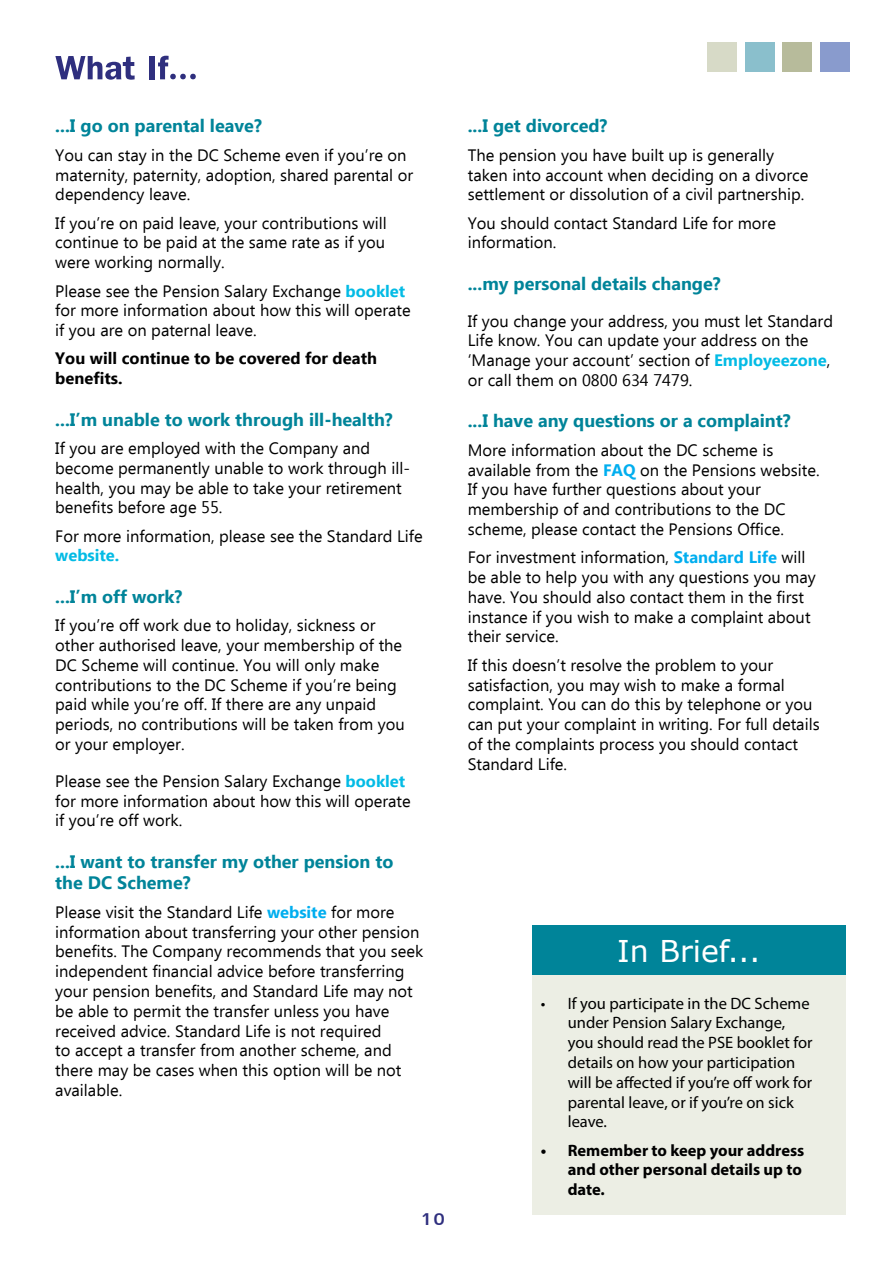
<style>
.page{position:relative;width:893px;height:1263px;background:#fff}
.page>*{position:absolute;margin:0;border:0;box-sizing:border-box;transform-origin:0 0}
.t1{font:54px "Freesia UPC Bold";color:#2f2f7e}
.t2{font:30px "MS Reference Sans Serif";color:#fff}
.t3{font:27px "Freesia UPC Bold";color:#2f2f7e}
.t4{font:700 18px/21.6px "Ebrima";color:#008499}
.t5{font:16.5px/19.8px "Ebrima";color:#000}
.t6{font:16.5px/19.8px "Myriad Pro";color:#000}
.t7{font:700 16.5px/19.8px "Myriad Pro";color:#000}
.t8{font:700 16.5px/19.8px "Ebrima";color:#000}
.t9{font:700 16.5px "Ebrima";color:#03bbe5}
.s1{font-weight:700;color:#03bbe5}
.s2{font-weight:700;color:#00aeef}
</style>
<div class="page">
<div style="left:707px;top:43px;width:30px;height:29px;background:#d7dac7"></div>
<div style="left:745px;top:43px;width:29px;height:29px;background:#8abfcc"></div>
<div style="left:782px;top:43px;width:30px;height:29px;background:#b7bb9b"></div>
<div style="left:820px;top:43px;width:30px;height:29px;background:#899bcd"></div>
<div style="left:532px;top:975px;width:313px;height:239px;background:#eceee4"></div>
<div style="left:532px;top:926px;width:313px;height:49px;background:#008499"></div>
<h1 class="t1" style="left:55px;top:29px;width:144px">What If...</h1>
<p class="t4" style="left:55px;top:116px;width:208px">...I go on parental leave?</p>
<p class="t5" style="left:55px;top:146px;width:359px">You can stay in the DC Scheme even if you’re on maternity, paternity, adoption, shared parental or dependency leave.</p>
<p class="t5" style="left:55px;top:214px;width:333px;text-align:justify">If you’re on paid leave, your contributions will continue to be paid at the same rate as if you were working normally.</p>
<p class="t5" style="left:55px;top:282px;width:357px">Please see the Pension Salary Exchange <span class="s1">booklet </span>for more information about how this will operate if you are on paternal leave.</p>
<p class="t8" style="left:55px;top:349px;width:323px">You will continue to be covered for death benefits.</p>
<p class="t4" style="left:55px;top:409px;width:339px">...I’m unable to work through ill-health?</p>
<p class="t5" style="left:55px;top:439px;width:356px">If you are employed with the Company and become permanently unable to work through ill&shy;health, you may be able to take your retirement benefits before age 55.</p>
<p class="t5" style="left:55px;top:527px;width:369px">For more information, please see the Standard Life</p>
<p class="t9" style="left:55px;top:543px;width:66px">website.</p>
<p class="t4" style="left:55px;top:587px;width:129px">...I’m off work?</p>
<p class="t5" style="left:55px;top:616px;width:351px">If you’re off work due to holiday, sickness or other authorised leave, your membership of the DC Scheme will continue. You will only make contributions to the DC Scheme if you’re being paid while you’re off. If there are any unpaid periods, no contributions will be taken from you or your employer.</p>
<p class="t5" style="left:55px;top:772px;width:357px">Please see the Pension Salary Exchange <span class="s1">booklet </span>for more information about how this will operate if you’re off work.</p>
<p class="t4" style="left:55px;top:851px;width:340px">...I want to transfer my other pension to the DC Scheme?</p>
<p class="t5" style="left:55px;top:903px;width:370px">Please visit the Standard Life <span class="s2">website</span> for more information about transferring your other pension benefits. The Company recommends that you seek independent financial advice before transferring your pension benefits, and Standard Life may not be able to permit the transfer unless you have received advice. Standard Life is not required<br>to accept a transfer from another scheme, and there may be cases when this option will be not available.</p>
<h3 class="t3" style="left:420px;top:1200px;width:26px">10</h3>
<p class="t4" style="left:468px;top:116px;width:141px">...I get divorced?</p>
<p class="t5" style="left:468px;top:146px;width:342px">The pension you have built up is generally taken into account when deciding on a divorce settlement or dissolution of a civil partnership.</p>
<p class="t5" style="left:468px;top:214px;width:310px">You should contact Standard Life for more information.</p>
<p class="t4" style="left:468px;top:274px;width:254px">...my personal details change?</p>
<p class="t5" style="left:468px;top:312px;width:367px">If you change your address, you must let Standard Life know. You can update your address on the ‘Manage your account’ section of <span class="s1">Employeezone</span>, or call them on 0800 634 7479.</p>
<p class="t4" style="left:468px;top:411px;width:324px">...I have any questions or a complaint?</p>
<p class="t5" style="left:468px;top:441px;width:353px">More information about the DC scheme is available from the <span class="s2">FAQ</span> on the Pensions website.<br>If you have further questions about your membership of and contributions to the DC scheme, please contact the Pensions Office.</p>
<p class="t5" style="left:468px;top:549px;width:350px">For investment information, <span class="s2">Standard Life</span> will be able to help you with any questions you may have. You should also contact them in the first instance if you wish to make a complaint about their service.</p>
<p class="t5" style="left:468px;top:656px;width:353px">If this doesn’t resolve the problem to your satisfaction, you may wish to make a formal complaint. You can do this by telephone or you can put your complaint in writing. For full details of the complaints process you should contact Standard Life.</p>
<h2 class="t2" style="left:617px;top:932px;width:145px">In Brief...</h2>
<p class="t6" style="left:568px;top:993px;width:246px;text-indent:-27px">• If you participate in the DC Scheme under Pension Salary Exchange, you should read the PSE booklet for details on how your participation will be affected if you’re off work for parental leave, or if you’re on sick leave.</p>
<p class="t7" style="left:568px;top:1139px;width:238px;text-indent:-27px">• Remember to keep your address and other personal details up to date.</p>
</div>
